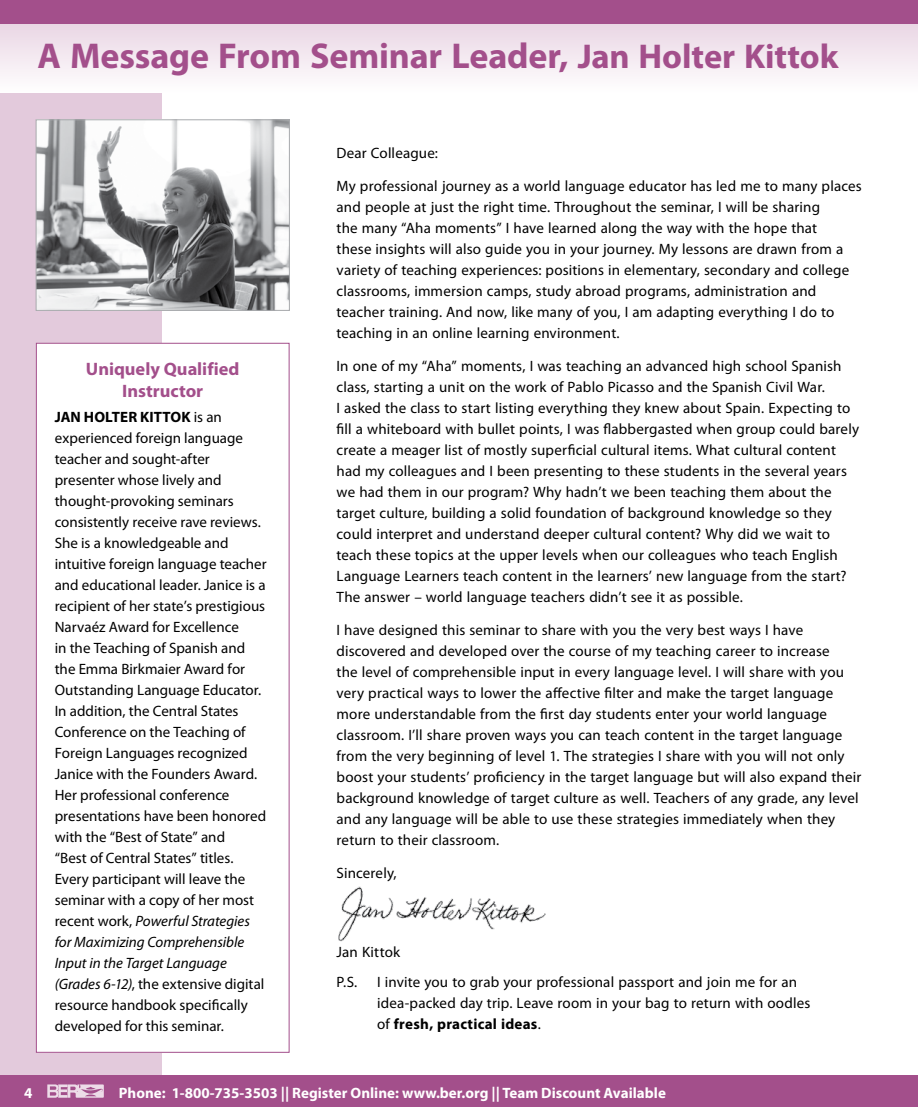
<style>
.page{position:relative;width:918px;height:1107px;background:#fff}
.page>*{position:absolute;margin:0;border:0;box-sizing:border-box;transform-origin:0 0}
.t1{font:700 36px "Myriad Pro";letter-spacing:-.005em;color:#a34f8b}
.t2{font:700 18px/21.6px "Myriad Pro";color:#a34f8b;text-align:center}
.t3{font:15px/21px "Myriad Pro";letter-spacing:.01em;color:#000}
.t4{font:700 15px "Myriad Pro";color:#fff}
.s1{font-size:34.5px}
.s2{font-weight:700}
.s3{font-style:italic}
</style>
<div class="page">
<div style="left:0;top:0;width:162px;height:1107px;background:#e3cadc"></div>
<div style="left:0;top:1076px;width:918px;height:31px;background:#a34f8b"></div>
<svg style="left:47px;top:1084px;width:57px;height:14px"></svg>
<svg style="left:0;top:24px;width:918px;height:68px"></svg>
<div style="left:0;top:0;width:918px;height:24px;background:#a34f8b"></div>
<img style="left:338px;top:886px;width:208px;height:56px">
<div style="left:36px;top:343px;width:253px;height:709px;background:#fff"></div>
<div style="left:36px;top:343px;width:254px;height:710px;border:1px solid #a34f8b"></div>
<img style="left:38px;top:122px;width:250px;height:186px">
<div style="left:36px;top:120px;width:254px;height:190px;border:1px solid #a7a9ac"></div>
<h1 class="t1" style="left:38px;top:32px;width:802px">A Message From Seminar Leader, <span class="s1">Jan Holter Kittok</span></h1>
<p class="t2" style="left:86px;top:358px;width:155px">Uniquely Qualified<br>Instructor</p>
<p class="t3" style="left:55px;top:406px;width:214px"><span class="s2">JAN HOLTER KITTOK</span> is an experienced foreign language teacher and sought-after presenter whose lively and thought-provoking seminars consistently receive rave reviews.<br>She is a knowledgeable and intuitive foreign language teacher and educational leader. Janice is a recipient of her state’s prestigious<br>Narvaéz Award for Excellence<br>in the Teaching of Spanish and the Emma Birkmaier Award for<br>Outstanding Language Educator.<br>In addition, the Central States<br>Conference on the Teaching of<br>Foreign Languages recognized<br>Janice with the Founders Award.<br>Her professional conference presentations have been honored with the “Best of State” and<br>“Best of Central States” titles.<br>Every participant will leave the seminar with a copy of her most recent work, <span class="s3">Powerful Strategies for Maximizing Comprehensible<br>Input in the Target Language (Grades 6-12)</span>, the extensive digital resource handbook specifically developed for this seminar.</p>
<p class="t3" style="left:337px;top:142px;width:103px">Dear Colleague:</p>
<p class="t3" style="left:337px;top:175px;width:527px">My professional journey as a world language educator has led me to many places and people at just the right time. Throughout the seminar, I will be sharing<br>the many “Aha moments” I have learned along the way with the hope that<br>these insights will also guide you in your journey. My lessons are drawn from a variety of teaching experiences: positions in elementary, secondary and college classrooms, immersion camps, study abroad programs, administration and teacher training. And now, like many of you, I am adapting everything I do to teaching in an online learning environment.</p>
<p class="t3" style="left:337px;top:355px;width:524px">In one of my “Aha” moments, I was teaching an advanced high school Spanish class, starting a unit on the work of Pablo Picasso and the Spanish Civil War.<br>I asked the class to start listing everything they knew about Spain. Expecting to fill a whiteboard with bullet points, I was flabbergasted when group could barely create a meager list of mostly superficial cultural items. What cultural content had my colleagues and I been presenting to these students in the several years we had them in our program? Why hadn’t we been teaching them about the target culture, building a solid foundation of background knowledge so they could interpret and understand deeper cultural content? Why did we wait to teach these topics at the upper levels when our colleagues who teach English Language Learners teach content in the learners’ new language from the start?<br>The answer – world language teachers didn’t see it as possible.</p>
<p class="t3" style="left:337px;top:619px;width:526px">I have designed this seminar to share with you the very best ways I have discovered and developed over the course of my teaching career to increase<br>the level of comprehensible input in every language level. I will share with you very practical ways to lower the affective filter and make the target language more understandable from the first day students enter your world language classroom. I’ll share proven ways you can teach content in the target language from the very beginning of level 1. The strategies I share with you will not only boost your students’ proficiency in the target language but will also expand their background knowledge of target culture as well. Teachers of any grade, any level and any language will be able to use these strategies immediately when they return to their classroom.</p>
<p class="t3" style="left:337px;top:862px;width:62px">Sincerely,</p>
<p class="t3" style="left:337px;top:937px;width:65px;line-height:30px">Jan Kittok<br>P.S.</p>
<p class="t3" style="left:377px;top:972px;width:435px">I invite you to grab your professional passport and join me for an idea-packed day trip. Leave room in your bag to return with oodles of <span class="s2">fresh, practical ideas</span>.</p>
<p class="t4" style="left:24px;top:1083px;width:10px">4</p>
<p class="t4" style="left:119px;top:1083px;width:549px">Phone: 1-800-735-3503 || Register Online: www.ber.org || Team Discount Available</p>
</div>
